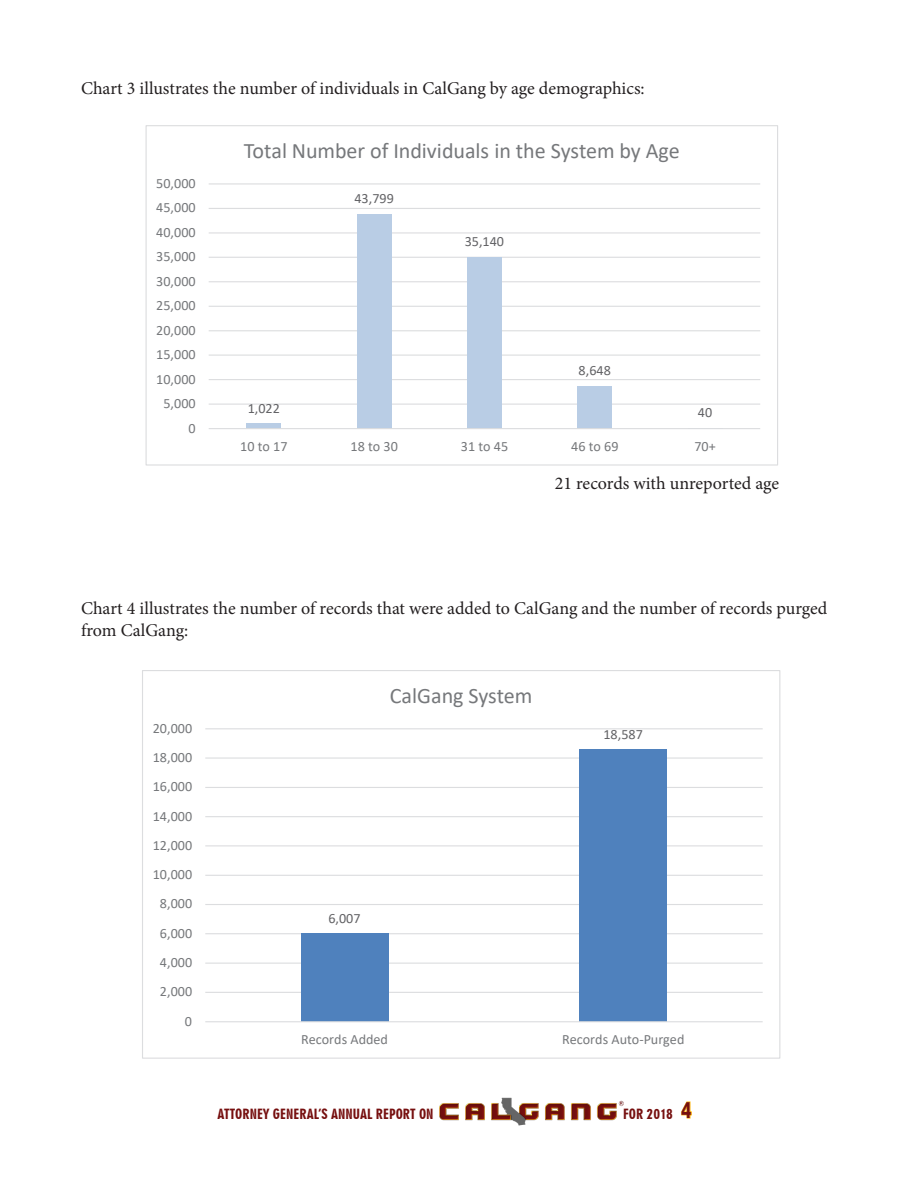
<style>
.page{position:relative;width:918px;height:1188px;background:#fff}
.page>*{position:absolute;margin:0;border:0;box-sizing:border-box;transform-origin:0 0}
.t1{font:22.05px "Calibri";letter-spacing:-.005em;color:#76787b}
.t2{font:18px/21.6px "Minion Pro";color:#231f20}
.t3{font:14.1px "Calibri";color:#76787b}
.t4{font:14.1px "Calibri";color:#636366}
.t5{font:13.5px "Geometric 706 BT Black Condensed B";color:#760f0f}
.s1{font-family:"Geometric 415 BT Black A";font-size:22.5px}
</style>
<div class="page">
<hr style="left:209px;top:404px;width:551px;height:1px;background:#dcdddf">
<hr style="left:209px;top:379px;width:551px;height:1px;background:#dcdddf">
<hr style="left:209px;top:355px;width:551px;height:1px;background:#dcdddf">
<hr style="left:209px;top:330px;width:551px;height:1px;background:#dcdddf">
<hr style="left:209px;top:306px;width:551px;height:1px;background:#dcdddf">
<hr style="left:209px;top:281px;width:551px;height:1px;background:#dcdddf">
<hr style="left:209px;top:257px;width:551px;height:1px;background:#dcdddf">
<hr style="left:209px;top:232px;width:551px;height:2px;background:#dcdddf">
<hr style="left:209px;top:208px;width:551px;height:1px;background:#dcdddf">
<hr style="left:209px;top:183px;width:551px;height:2px;background:#dcdddf">
<div style="left:357px;top:214px;width:35px;height:215px;background:#b9cde5"></div>
<div style="left:467px;top:257px;width:35px;height:172px;background:#b9cde5"></div>
<div style="left:578px;top:386px;width:34px;height:43px;background:#b9cde5"></div>
<div style="left:247px;top:424px;width:34px;height:5px;background:#b9cde5"></div>
<hr style="left:209px;top:428px;width:551px;height:1px;background:#dcdddf">
<hr style="left:205px;top:992px;width:558px;height:1px;background:#dcdddf">
<hr style="left:205px;top:963px;width:558px;height:1px;background:#dcdddf">
<hr style="left:205px;top:933px;width:558px;height:1px;background:#dcdddf">
<hr style="left:205px;top:904px;width:558px;height:1px;background:#dcdddf">
<hr style="left:205px;top:875px;width:558px;height:1px;background:#dcdddf">
<hr style="left:205px;top:845px;width:558px;height:1px;background:#dcdddf">
<hr style="left:205px;top:816px;width:558px;height:1px;background:#dcdddf">
<hr style="left:205px;top:787px;width:558px;height:1px;background:#dcdddf">
<hr style="left:205px;top:757px;width:558px;height:2px;background:#dcdddf">
<hr style="left:205px;top:728px;width:558px;height:1px;background:#dcdddf">
<div style="left:301px;top:934px;width:87px;height:88px;background:#4f81bd"></div>
<div style="left:580px;top:750px;width:87px;height:272px;background:#4f81bd"></div>
<hr style="left:205px;top:1021px;width:558px;height:1px;background:#dcdddf">
<img style="left:439px;top:1097px;width:185px;height:29px">
<svg style="left:681px;top:1101px;width:11px;height:18px"></svg>
<p class="t2" style="left:81px;top:78px;width:565px">Chart 3 illustrates the number of individuals in CalGang by age demographics:</p>
<p class="t3" style="left:156px;top:173px;width:41px">50,000</p>
<p class="t3" style="left:156px;top:198px;width:41px">45,000</p>
<p class="t3" style="left:156px;top:222px;width:41px">40,000</p>
<p class="t3" style="left:156px;top:247px;width:41px">35,000</p>
<p class="t3" style="left:156px;top:271px;width:41px">30,000</p>
<p class="t3" style="left:156px;top:296px;width:41px">25,000</p>
<p class="t3" style="left:156px;top:320px;width:41px">20,000</p>
<p class="t3" style="left:156px;top:345px;width:41px">15,000</p>
<p class="t3" style="left:156px;top:369px;width:41px">10,000</p>
<p class="t3" style="left:163px;top:394px;width:34px">5,000</p>
<p class="t3" style="left:188px;top:418px;width:9px">0</p>
<p class="t1" style="left:244px;top:136px;width:438px">Total Number of Individuals in the System by Age</p>
<p class="t4" style="left:248px;top:398px;width:34px">1,022</p>
<p class="t4" style="left:354px;top:189px;width:41px">43,799</p>
<p class="t4" style="left:465px;top:231px;width:41px">35,140</p>
<p class="t4" style="left:579px;top:361px;width:34px">8,648</p>
<p class="t4" style="left:698px;top:403px;width:16px">40</p>
<p class="t3" style="left:240px;top:436px;width:49px">10 to 17</p>
<p class="t3" style="left:351px;top:436px;width:49px">18 to 30</p>
<p class="t3" style="left:461px;top:436px;width:49px">31 to 45</p>
<p class="t3" style="left:571px;top:436px;width:49px">46 to 69</p>
<p class="t3" style="left:694px;top:436px;width:23px">70+</p>
<p class="t2" style="left:555px;top:473px;width:226px">21 records with unreported age</p>
<p class="t2" style="left:81px;top:598px;width:748px">Chart 4 illustrates the number of records that were added to CalGang and the number of records purged from CalGang:</p>
<p class="t3" style="left:153px;top:718px;width:41px">20,000</p>
<p class="t3" style="left:153px;top:748px;width:41px">18,000</p>
<p class="t3" style="left:153px;top:777px;width:41px">16,000</p>
<p class="t3" style="left:153px;top:806px;width:41px">14,000</p>
<p class="t3" style="left:153px;top:835px;width:41px">12,000</p>
<p class="t3" style="left:153px;top:865px;width:41px">10,000</p>
<p class="t3" style="left:160px;top:894px;width:34px">8,000</p>
<p class="t3" style="left:160px;top:923px;width:34px">6,000</p>
<p class="t3" style="left:160px;top:953px;width:34px">4,000</p>
<p class="t3" style="left:160px;top:982px;width:34px">2,000</p>
<p class="t3" style="left:185px;top:1011px;width:9px">0</p>
<p class="t1" style="left:390px;top:681px;width:144px">CalGang System</p>
<p class="t4" style="left:328px;top:908px;width:34px">6,007</p>
<p class="t4" style="left:603px;top:724px;width:41px">18,587</p>
<p class="t3" style="left:301px;top:1030px;width:88px">Records Added</p>
<p class="t3" style="left:562px;top:1030px;width:124px">Records Auto-Purged</p>
<p class="t5" style="left:217px;top:1106px;width:218px">ATTORNEY GENERAL’S ANNUAL REPORT ON</p>
<p class="t5" style="left:623px;top:1106px;width:70px">FOR 2018 <span class="s1">4</span></p>
</div>
